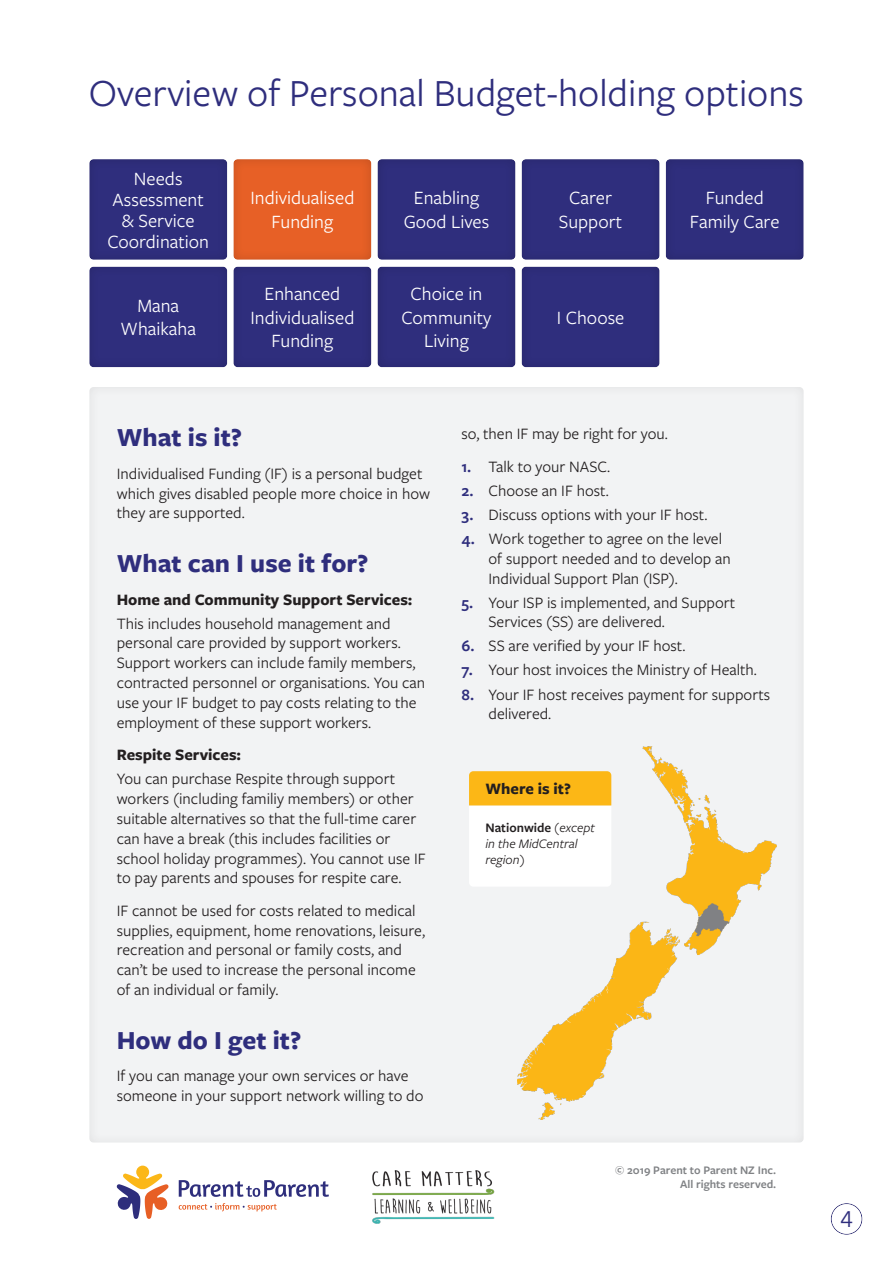
<style>
.page{position:relative;width:893px;height:1263px;background:#fff}
.page>*{position:absolute;margin:0;border:0;box-sizing:border-box;transform-origin:0 0}
.t1{font:39.9px "Freight Sans Pro";color:#2f2e7d}
.t2{font:700 27px "Freight Sans Pro";color:#2f2e7d}
.t3{font:22.5px "Avenir Next";color:#2f2e7d}
.Button_text{font:19.5px/23.4px "Freight Sans Pro";color:#fff;text-align:center}
.t4{font:16.5px/19.8px "Freight Sans Pro";color:#231f20}
.Paragraph{font:700 16.5px "Freight Sans Pro";color:#231f20}
.Map_legend{font:italic 13.5px/16.2px "Freight Sans Pro";color:#231f20}
.t5{font:600 12px/14.4px "Freight Sans Pro";color:#808285;text-align:right}
.s1{font-weight:600;color:#2f2e7d}
.s2{font-weight:600;font-style:normal}
</style>
<div class="page">
<img style="left:372px;top:1170px;width:122px;height:53px">
<svg style="left:117px;top:1165px;width:52px;height:54px"></svg>
<svg style="left:179px;top:1180px;width:150px;height:17px"></svg>
<svg style="left:179px;top:1203px;width:98px;height:8px"></svg>
<div style="left:87px;top:387px;width:717px;height:756px;background:#f2f3f4"></div>
<div style="left:829px;top:1201px;width:34px;height:35px;background:#231f20;opacity:.1"></div>
<div style="left:665px;top:156px;width:139px;height:104px;background:#2f2e7d"></div>
<div style="left:521px;top:264px;width:140px;height:103px;background:#2f2e7d"></div>
<div style="left:521px;top:157px;width:140px;height:104px;background:#2f2e7d"></div>
<div style="left:376px;top:264px;width:140px;height:103px;background:#2f2e7d"></div>
<div style="left:376px;top:157px;width:140px;height:104px;background:#2f2e7d"></div>
<div style="left:231px;top:266px;width:141px;height:102px;background:#2f2e7d"></div>
<div style="left:87px;top:266px;width:141px;height:102px;background:#2f2e7d"></div>
<div style="left:87px;top:159px;width:141px;height:103px;background:#2f2e7d"></div>
<img style="left:518px;top:746px;width:259px;height:373px">
<svg style="left:469px;top:771px;width:142px;height:116px"></svg>
<div style="left:231px;top:159px;width:141px;height:103px;background:#231f20;opacity:.2"></div>
<h1 class="t1" style="left:89px;top:67px;width:716px">Overview of Personal Budget-holding options</h1>
<p class="Button_text" style="left:107px;top:167px;width:103px;line-height:21px">Needs<br>Assessment &amp; Service<br>Coordination</p>
<p class="Button_text" style="left:121px;top:293px;width:77px">Mana<br>Whaikaha</p>
<p class="Button_text" style="left:250px;top:186px;width:105px">Individualised<br>Funding</p>
<p class="Button_text" style="left:250px;top:281px;width:105px">Enhanced<br>Individualised<br>Funding</p>
<p class="Button_text" style="left:404px;top:186px;width:87px">Enabling<br>Good Lives</p>
<p class="Button_text" style="left:401px;top:281px;width:92px">Choice in<br>Community<br>Living</p>
<p class="Button_text" style="left:559px;top:186px;width:65px">Carer<br>Support</p>
<p class="Button_text" style="left:557px;top:305px;width:69px">I Choose</p>
<p class="Button_text" style="left:690px;top:186px;width:91px">Funded<br>Family Care</p>
<h2 class="t2" style="left:117px;top:419px;width:127px">What is it?</h2>
<p class="t4" style="left:117px;top:463px;width:315px">Individualised Funding (IF) is a personal budget which gives disabled people more choice in how they are supported.</p>
<h2 class="t2" style="left:117px;top:545px;width:253px">What can I use it for?</h2>
<p class="Paragraph" style="left:117px;top:588px;width:297px">Home and Community Support Services:</p>
<p class="t4" style="left:117px;top:613px;width:310px">This includes household management and personal care provided by support workers.<br>Support workers can include family members, contracted personnel or organisations. You can use your IF budget to pay costs relating to the employment of these support workers.</p>
<p class="Paragraph" style="left:117px;top:743px;width:126px">Respite Services:</p>
<p class="t4" style="left:117px;top:768px;width:310px">You can purchase Respite through support workers (including familiy members) or other suitable alternatives so that the full-time carer can have a break (this includes facilities or school holiday programmes). You cannot use IF to pay parents and spouses for respite care.</p>
<p class="t4" style="left:117px;top:900px;width:310px">IF cannot be used for costs related to medical supplies, equipment, home renovations, leisure, recreation and personal or family costs, and can’t be used to increase the personal income of an individual or family.</p>
<h2 class="t2" style="left:117px;top:1021px;width:186px">How do I get it?</h2>
<p class="t4" style="left:117px;top:1065px;width:308px">If you can manage your own services or have someone in your support network willing to do</p>
<p class="t4" style="left:462px;top:423px;width:208px">so, then IF may be right for you.</p>
<p class="t4" style="left:462px;top:456px;width:150px"><span class="s1">1.</span> Talk to your NASC.</p>
<p class="t4" style="left:462px;top:480px;width:149px"><span class="s1">2.</span> Choose an IF host.</p>
<p class="t4" style="left:462px;top:504px;width:247px"><span class="s1">3.</span> Discuss options with your IF host.</p>
<p class="t4" style="left:489px;top:528px;width:244px;text-indent:-27px"><span class="s1">4.</span> Work together to agree on the level of support needed and to develop an<br>Individual Support Plan (ISP).</p>
<p class="t4" style="left:489px;top:592px;width:248px;text-indent:-27px"><span class="s1">5.</span> Your ISP is implemented, and Support<br>Services (SS) are delivered.</p>
<p class="t4" style="left:462px;top:635px;width:225px"><span class="s1">6.</span> SS are verified by your IF host.</p>
<p class="t4" style="left:462px;top:659px;width:297px"><span class="s1">7.</span> Your host invoices the Ministry of Health.</p>
<p class="t4" style="left:489px;top:684px;width:283px;text-indent:-27px"><span class="s1">8.</span> Your IF host receives payment for supports delivered.</p>
<p class="Paragraph" style="left:485px;top:777px;width:87px">Where is it?</p>
<p class="Map_legend" style="left:485px;top:819px;width:111px"><span class="s2">Nationwide</span> (except in the MidCentral region)</p>
<p class="t5" style="left:615px;top:1162px;width:162px">© 2019 Parent to Parent NZ Inc.<br>All rights reserved.</p>
<h3 class="t3" style="left:840px;top:1200px;width:15px">4</h3>
</div>
